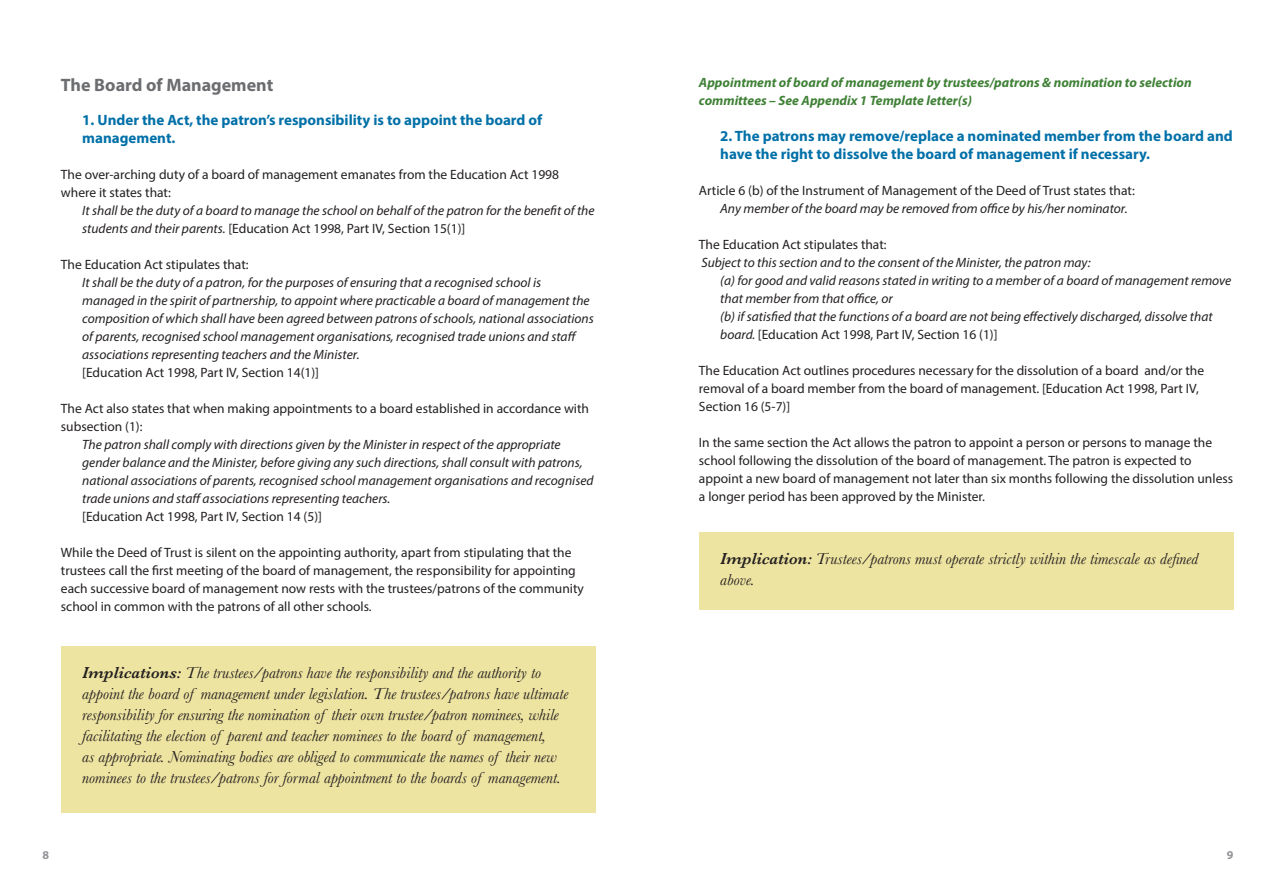
<style>
.page{position:relative;width:1276px;height:893px;background:#fff}
.page>*{position:absolute;margin:0;border:0;box-sizing:border-box;transform-origin:0 0}
.t1{font:700 18px "Myriad Pro";color:#6c6d70}
.t2{font:italic 16.5px/21px "Baskerville";color:#231f20}
.t3{font:700 15px/18px "Myriad Pro";color:#0070a8}
.t4{font:italic 13.5px/18px "Myriad Pro";color:#231f20}
.t5{font:13.5px/18px "Myriad Pro";color:#231f20}
.t6{font:italic 700 13.5px/18px "Myriad Pro";color:#408137}
.t7{font:700 12px "Myriad Pro";color:#939598}
.s1{font-style:normal}
.s2{font-weight:600}
</style>
<div class="page">
<div style="left:61px;top:646px;width:534px;height:167px;background:#eee4a1"></div>
<div style="left:699px;top:532px;width:534px;height:77px;background:#eee4a1"></div>
<p class="t1" style="left:61px;top:74px;width:214px">The Board of Management</p>
<p class="t3" style="left:82px;top:111px;width:461px">1. Under the Act, the patron’s responsibility is to appoint the board of management.</p>
<p class="t5" style="left:61px;top:166px;width:499px">The over-arching duty of a board of management emanates from the Education Act 1998 where it states that:</p>
<p class="t4" style="left:82px;top:202px;width:514px">It shall be the duty of a board to manage the school on behalf of the patron for the benefit of the students and their parents. <span class="s1">[Education Act 1998, Part IV, Section 15(1)]</span></p>
<p class="t5" style="left:61px;top:256px;width:189px">The Education Act stipulates that:</p>
<p class="t4" style="left:82px;top:274px;width:513px">It shall be the duty of a patron, for the purposes of ensuring that a recognised school is managed in the spirit of partnership, to appoint where practicable a board of management the composition of which shall have been agreed between patrons of schools, national associations of parents, recognised school management organisations, recognised trade unions and staff associations representing teachers and the Minister.<br><span class="s1">[Education Act 1998, Part IV, Section 14(1)]</span></p>
<p class="t5" style="left:61px;top:400px;width:529px">The Act also states that when making appointments to a board established in accordance with subsection (1):</p>
<p class="t4" style="left:82px;top:436px;width:513px">The patron shall comply with directions given by the Minister in respect of the appropriate gender balance and the Minister, before giving any such directions, shall consult with patrons, national associations of parents, recognised school management organisations and recognised trade unions and staff associations representing teachers.</p>
<p class="t5" style="left:82px;top:508px;width:241px">[Education Act 1998, Part IV, Section 14 (5)]</p>
<p class="t5" style="left:61px;top:544px;width:524px">While the Deed of Trust is silent on the appointing authority, apart from stipulating that the trustees call the first meeting of the board of management, the responsibility for appointing each successive board of management now rests with the trustees/patrons of the community school in common with the patrons of all other schools.</p>
<p class="t2" style="left:82px;top:662px;width:488px"><span class="s2">Implications:</span> The trustees/patrons have the responsibility and the authority to appoint the board of management under legislation. The trustees/patrons have ultimate responsibility for ensuring the nomination of their own trustee/patron nominees, while facilitating the election of parent and teacher nominees to the board of management,<br>as appropriate. Nominating bodies are obliged to communicate the names of their new nominees to the trustees/patrons for formal appointment to the boards of management.</p>
<p class="t6" style="left:699px;top:73px;width:494px">Appointment of board of management by trustees/patrons &amp; nomination to selection committees – See Appendix 1 Template letter(s)</p>
<p class="t3" style="left:720px;top:126px;width:514px">2. The patrons may remove/replace a nominated member from the board and have the right to dissolve the board of management if necessary.</p>
<p class="t5" style="left:699px;top:181px;width:437px">Article 6 (b) of the Instrument of Management of the Deed of Trust states that:</p>
<p class="t4" style="left:720px;top:199px;width:409px">Any member of the board may be removed from office by his/her nominator.</p>
<p class="t5" style="left:699px;top:235px;width:189px">The Education Act stipulates that:</p>
<p class="t4" style="left:701px;top:253px;width:391px">Subject to this section and to the consent of the Minister, the patron may:</p>
<p class="t4" style="left:720px;top:271px;width:512px">(a) for good and valid reasons stated in writing to a member of a board of management remove that member from that office, or</p>
<p class="t4" style="left:720px;top:307px;width:494px">(b) if satisfied that the functions of a board are not being effectively discharged, dissolve that board. <span class="s1">[Education Act 1998, Part IV, Section 16 (1)]</span></p>
<p class="t5" style="left:699px;top:361px;width:507px">The Education Act outlines procedures necessary for the dissolution of a board and/or the removal of a board member from the board of management. [Education Act 1998, Part IV,<br>Section 16 (5-7)]</p>
<p class="t5" style="left:699px;top:433px;width:536px">In the same section the Act allows the patron to appoint a person or persons to manage the school following the dissolution of the board of management. The patron is expected to appoint a new board of management not later than six months following the dissolution unless a longer period has been approved by the Minister.</p>
<p class="t2" style="left:720px;top:548px;width:480px"><span class="s2">Implication:</span> Trustees/patrons must operate strictly within the timescale as defined above.</p>
<p class="t7" style="left:43px;top:848px;width:8px">8</p>
<p class="t7" style="left:1226px;top:848px;width:8px">9</p>
</div>
